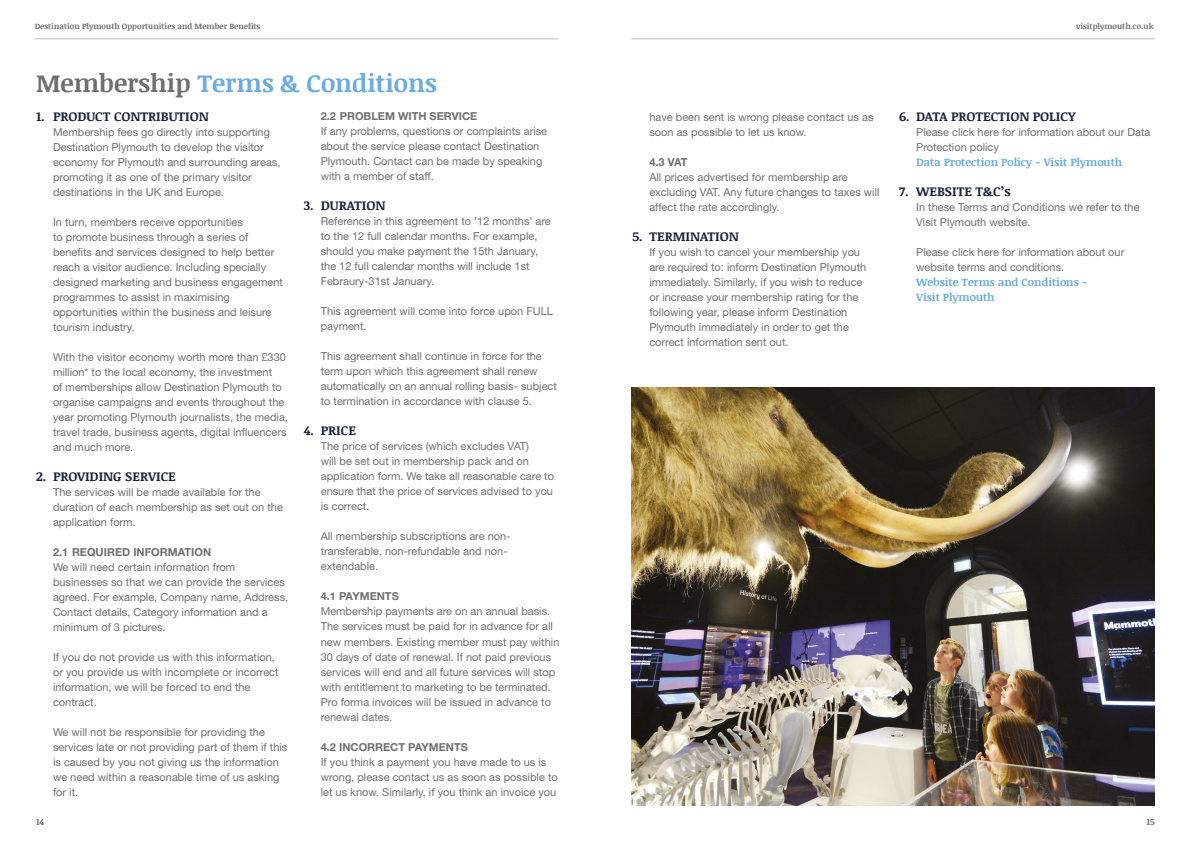
<style>
.page{position:relative;width:1191px;height:842px;background:#fff}
.page>*{position:absolute;margin:0;border:0;box-sizing:border-box;transform-origin:0 0}
.t1{font:700 25px "Noticia Text";color:#69acdf}
.t2{font:700 13px "Noticia Text";color:#19223d}
.t3{font:11px/15px "Helvetica Neue LT Std";color:#706f6f}
.t4{font:700 11px "Helvetica Neue LT Std";color:#706f6f}
.t5{font:700 11px/15px "Noticia Text";color:#69acdf}
.t6{font:700 9px "Noticia Text";color:#706f6f}
.t7{font:700 8px "Noticia Text";color:#706f6f}
.s1{color:#706f6f}
</style>
<div class="page">
<hr style="left:35px;top:38px;width:523px;height:1px;background:#bcbcbc">
<hr style="left:631px;top:38px;width:524px;height:1px;background:#bcbcbc">
<img style="left:631px;top:387px;width:524px;height:419px">
<p class="t7" style="left:35px;top:20px;width:227px">Destination Plymouth Opportunities and Member Benefits</p>
<p class="t7" style="left:1076px;top:20px;width:79px">visitplymouth.co.uk</p>
<h1 class="t1" style="left:36px;top:65px;width:402px"><span class="s1">Membership</span> Terms &amp; Conditions</h1>
<p class="t2" style="left:36px;top:107px;width:174px">1. PRODUCT CONTRIBUTION</p>
<p class="t3" style="left:53px;top:124px;width:229px">Membership fees go directly into supporting Destination Plymouth to develop the visitor economy for Plymouth and surrounding areas, promoting it as one of the primary visitor destinations in the UK and Europe.</p>
<p class="t3" style="left:53px;top:214px;width:231px">In turn, members receive opportunities<br>to promote business through a series of benefits and services designed to help better reach a visitor audience. Including specially designed marketing and business engagement programmes to assist in maximising opportunities within the business and leisure tourism industry.</p>
<p class="t3" style="left:53px;top:349px;width:236px">With the visitor economy worth more than £330 million* to the local economy, the investment<br>of memberships allow Destination Plymouth to organise campaigns and events throughout the year promoting Plymouth journalists, the media, travel trade, business agents, digital influencers and much more.</p>
<p class="t2" style="left:36px;top:467px;width:141px">2. PROVIDING SERVICE</p>
<p class="t3" style="left:53px;top:484px;width:231px">The services will be made available for the duration of each membership as set out on the application form.</p>
<p class="t4" style="left:53px;top:545px;width:160px">2.1 REQUIRED INFORMATION</p>
<p class="t3" style="left:53px;top:559px;width:237px">We will need certain information from businesses so that we can provide the services agreed. For example, Company name, Address, Contact details, Category information and a minimum of 3 pictures.</p>
<p class="t3" style="left:53px;top:649px;width:227px">If you do not provide us with this information, or you provide us with incomplete or incorrect information, we will be forced to end the contract.</p>
<p class="t3" style="left:53px;top:724px;width:236px">We will not be responsible for providing the services late or not providing part of them if this is caused by you not giving us the information we need within a reasonable time of us asking for it.</p>
<p class="t4" style="left:321px;top:110px;width:158px">2.2 PROBLEM WITH SERVICE</p>
<p class="t3" style="left:321px;top:124px;width:228px">If any problems, questions or complaints arise about the service please contact Destination Plymouth. Contact can be made by speaking with a member of staff.</p>
<p class="t2" style="left:304px;top:196px;width:83px">3. DURATION</p>
<p class="t3" style="left:321px;top:214px;width:232px">Reference in this agreement to ’12 months’ are to the 12 full calendar months. For example, should you make payment the 15th January, the 12 full calendar months will include 1st Febraury-31st January.</p>
<p class="t3" style="left:321px;top:304px;width:234px">This agreement will come into force upon FULL payment.</p>
<p class="t3" style="left:321px;top:349px;width:238px">This agreement shall continue in force for the term upon which this agreement shall renew automatically on an annual rolling basis- subject to termination in accordance with clause 5.</p>
<p class="t2" style="left:304px;top:421px;width:54px">4. PRICE</p>
<p class="t3" style="left:321px;top:439px;width:235px">The price of services (which excludes VAT)<br>will be set out in membership pack and on application form. We take all reasonable care to ensure that the price of services advised to you is correct.</p>
<p class="t3" style="left:321px;top:529px;width:191px">All membership subscriptions are non&shy;transferable, non-refundable and non&shy;extendable.</p>
<p class="t4" style="left:321px;top:590px;width:80px">4.1 PAYMENTS</p>
<p class="t3" style="left:321px;top:604px;width:240px">Membership payments are on an annual basis.<br>The services must be paid for in advance for all new members. Existing member must pay within 30 days of date of renewal. If not paid previous services will end and all future services will stop with entitlement to marketing to be terminated.<br>Pro forma invoices will be issued in advance to renewal dates.</p>
<p class="t4" style="left:321px;top:740px;width:149px">4.2 INCORRECT PAYMENTS</p>
<p class="t3" style="left:321px;top:754px;width:238px">If you think a payment you have made to us is wrong, please contact us as soon as possible to let us know. Similarly, if you think an invoice you</p>
<p class="t3" style="left:649px;top:109px;width:226px">have been sent is wrong please contact us as soon as possible to let us know.</p>
<p class="t4" style="left:649px;top:155px;width:40px">4.3 VAT</p>
<p class="t3" style="left:649px;top:169px;width:232px">All prices advertised for membership are excluding VAT. Any future changes to taxes will affect the rate accordingly.</p>
<p class="t2" style="left:632px;top:227px;width:108px">5. TERMINATION</p>
<p class="t3" style="left:649px;top:244px;width:218px">If you wish to cancel your membership you are required to: inform Destination Plymouth immediately. Similarly, if you wish to reduce or increase your membership rating for the following year, please inform Destination Plymouth immediately in order to get the correct information sent out.</p>
<p class="t2" style="left:899px;top:107px;width:178px">6. DATA PROTECTION POLICY</p>
<p class="t3" style="left:916px;top:124px;width:236px">Please click here for information about our Data<br>Protection policy</p>
<p class="t5" style="left:916px;top:154px;width:207px">Data Protection Policy - Visit Plymouth</p>
<p class="t2" style="left:899px;top:182px;width:113px">7. WEBSITE T&amp;C’s</p>
<p class="t3" style="left:916px;top:199px;width:225px">In these Terms and Conditions we refer to the<br>Visit Plymouth website.</p>
<p class="t3" style="left:916px;top:244px;width:210px">Please click here for information about our website terms and conditions.</p>
<p class="t5" style="left:916px;top:274px;width:173px">Website Terms and Conditions -<br>Visit Plymouth</p>
<p class="t6" style="left:36px;top:815px;width:10px">14</p>
<p class="t6" style="left:1146px;top:815px;width:10px">15</p>
</div>
